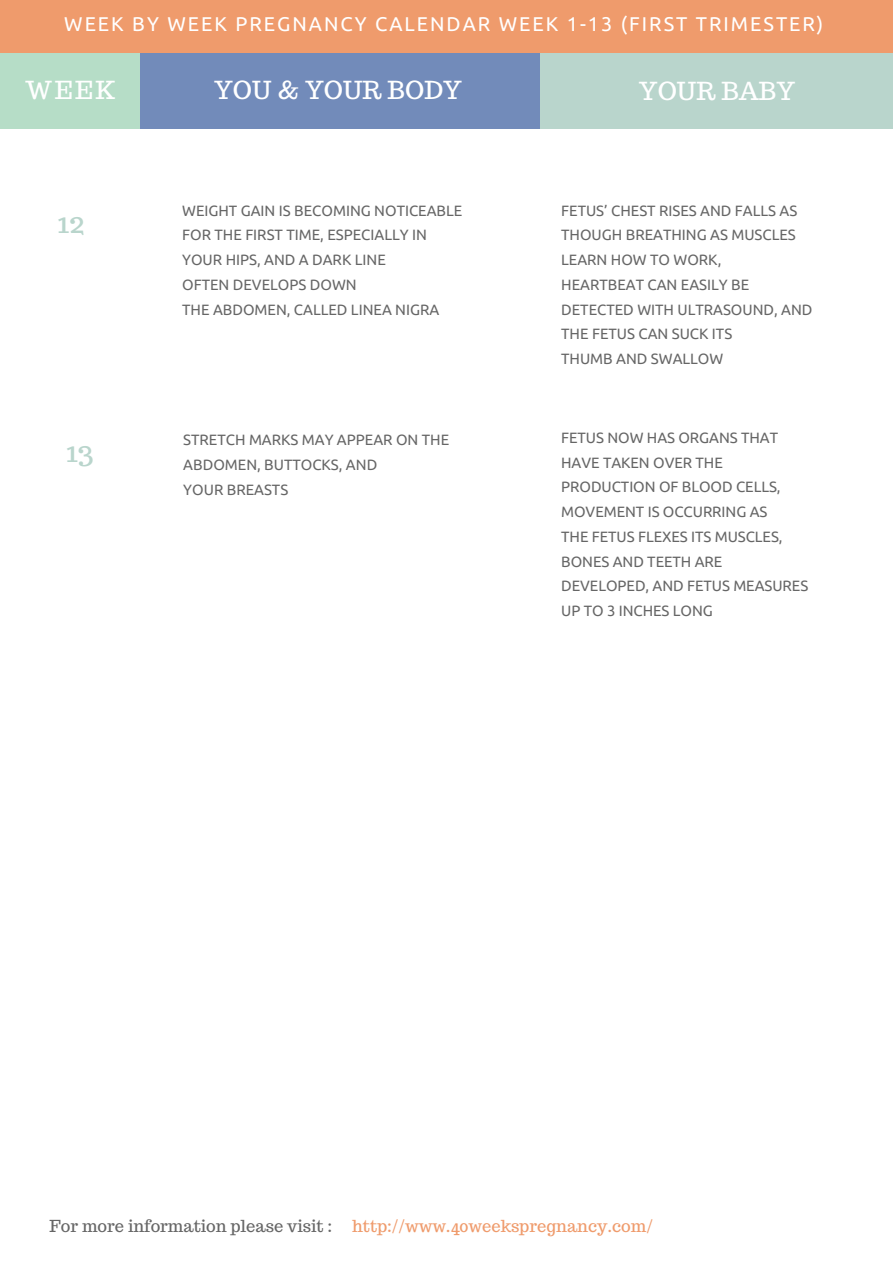
<style>
.page{position:relative;width:893px;height:1263px;background:#fff}
.page>*{position:absolute;margin:0;border:0;box-sizing:border-box;transform-origin:0 0}
.t1{font:29.7px "Trocchi";color:#b9d5cc}
.t2{font:24.75px "Trocchi";color:#fff}
.t3{font:19.8px "Ubuntu";letter-spacing:.1em;color:#fff}
.t4{font:16.5px "Trocchi";color:#ef9b6c}
.t5{font:14.85px/24.8px "Ubuntu";color:#666}
.s1{color:#666}
</style>
<div class="page">
<div style="left:0;top:36px;width:140px;height:93px;background:#b6ddc7"></div>
<div style="left:540px;top:35px;width:352px;height:94px;background:#b9d5cc"></div>
<div style="left:141px;top:35px;width:399px;height:94px;background:#728bba"></div>
<div style="left:0;top:0;width:892px;height:53px;background:#ef9b6c"></div>
<h3 class="t3" style="left:64px;top:12px;width:760px">WEEK BY WEEK PREGNANCY CALENDAR WEEK 1-13 (FIRST TRIMESTER)</h3>
<h2 class="t2" style="left:25px;top:73px;width:92px">WEEK</h2>
<h1 class="t1" style="left:57px;top:202px;width:29px">12</h1>
<h1 class="t1" style="left:66px;top:432px;width:29px">13</h1>
<h2 class="t2" style="left:214px;top:73px;width:249px">YOU &amp; YOUR BODY</h2>
<h2 class="t2" style="left:639px;top:75px;width:158px">YOUR BABY</h2>
<p class="t5" style="left:182px;top:198px;width:282px">WEIGHT GAIN IS BECOMING NOTICEABLE<br>FOR THE FIRST TIME, ESPECIALLY IN<br>YOUR HIPS, AND A DARK LINE<br>OFTEN DEVELOPS DOWN<br>THE ABDOMEN, CALLED LINEA NIGRA</p>
<p class="t5" style="left:561px;top:198px;width:253px">FETUS’ CHEST RISES AND FALLS AS<br>THOUGH BREATHING AS MUSCLES<br>LEARN HOW TO WORK,<br>HEARTBEAT CAN EASILY BE<br>DETECTED WITH ULTRASOUND, AND<br>THE FETUS CAN SUCK ITS<br>THUMB AND SWALLOW</p>
<p class="t5" style="left:183px;top:427px;width:267px">STRETCH MARKS MAY APPEAR ON THE<br>ABDOMEN, BUTTOCKS, AND<br>YOUR BREASTS</p>
<p class="t5" style="left:561px;top:425px;width:248px">FETUS NOW HAS ORGANS THAT<br>HAVE TAKEN OVER THE<br>PRODUCTION OF BLOOD CELLS,<br>MOVEMENT IS OCCURRING AS<br>THE FETUS FLEXES ITS MUSCLES,<br>BONES AND TEETH ARE<br>DEVELOPED, AND FETUS MEASURES<br>UP TO 3 INCHES LONG</p>
<p class="t4" style="left:49px;top:1215px;width:605px"><span class="s1">For more information please visit :</span> http://www.40weekspregnancy.com/</p>
</div>
